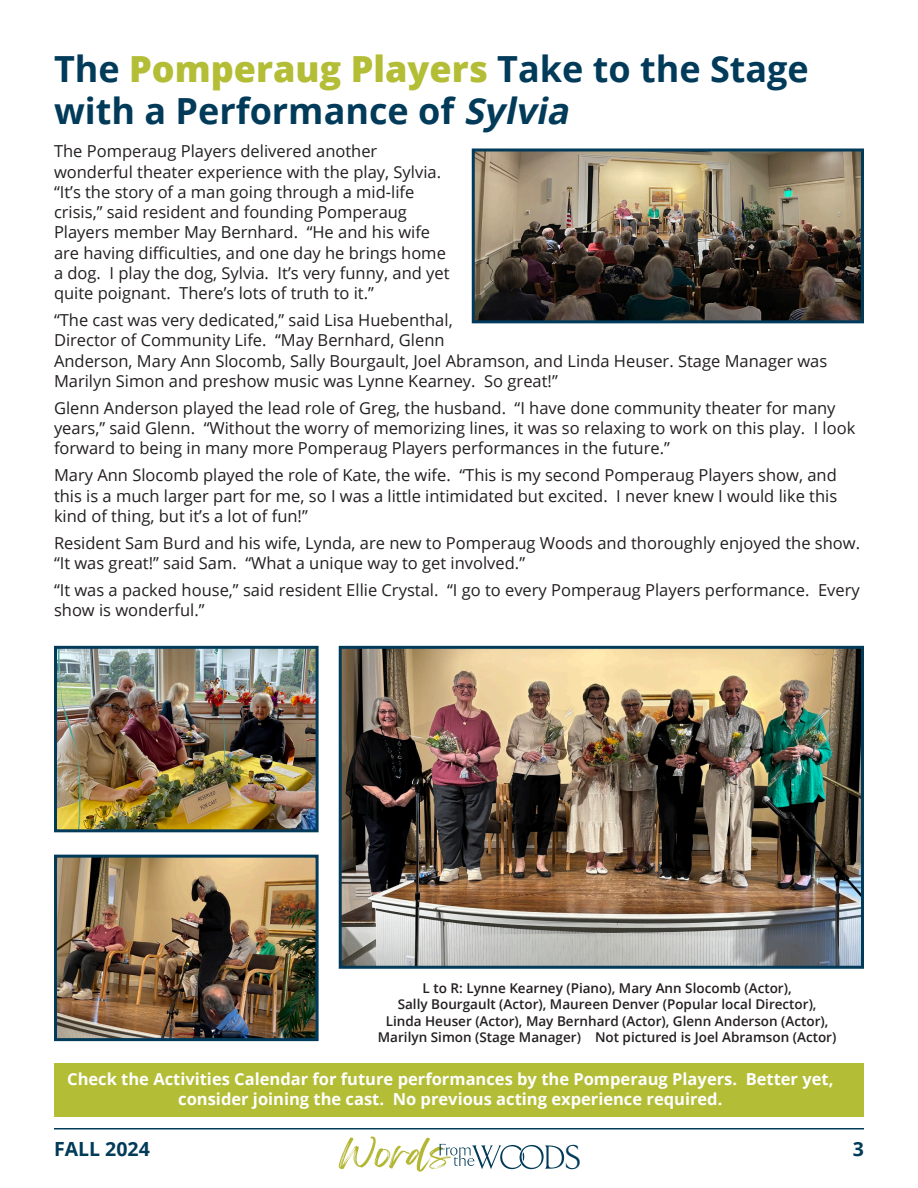
<style>
.page{position:relative;width:918px;height:1188px;background:#fff}
.page>*{position:absolute;margin:0;border:0;box-sizing:border-box;transform-origin:0 0}
.t1{font:700 36px/42px "Open Sans";color:#013b59}
.t2{font:300 35.25px "Arrow";color:#013b59}
.t3{font:700 19.5px "Open Sans";color:#013b59}
.t4{font:16.5px/20.2px "Open Sans";color:#231f20}
.t5{font:700 16.5px/20.2px "Open Sans";color:#fff;text-align:center}
.t6{font:600 13.5px/16.5px "Open Sans";color:#231f20;text-align:center}
.s1{font-weight:800;color:#b3bd35}
.s2{font-style:italic}
</style>
<div class="page">
<svg style="left:339px;top:1137px;width:225px;height:35px"></svg>
<hr style="left:54px;top:1128px;width:810px;height:2px;background:#013b59">
<div style="left:54px;top:1063px;width:810px;height:54px;background:#b3bd35"></div>
<img style="left:476px;top:152px;width:384px;height:167px">
<div style="left:472px;top:148px;width:392px;height:175px;border:3px solid #023b5a"></div>
<img style="left:58px;top:650px;width:257px;height:178px">
<div style="left:54px;top:646px;width:265px;height:186px;border:3px solid #023b5a"></div>
<img style="left:343px;top:650px;width:517px;height:315px">
<div style="left:339px;top:646px;width:525px;height:323px;border:3px solid #023b5a"></div>
<img style="left:58px;top:859px;width:257px;height:178px">
<div style="left:54px;top:855px;width:265px;height:186px;border:3px solid #023b5a"></div>
<p class="t1" style="left:54px;top:47px;width:756px">The <span class="s1">Pomperaug Players</span> Take to the Stage with a Performance of <span class="s2">Sylvia</span></p>
<p class="t4" style="left:54px;top:141px;width:397px">The Pomperaug Players delivered another wonderful theater experience with the play, Sylvia. “It’s the story of a man going through a mid-life crisis,” said resident and founding Pomperaug Players member May Bernhard. “He and his wife are having difficulties, and one day he brings home a dog. I play the dog, Sylvia. It’s very funny, and yet quite poignant. There’s lots of truth to it.”</p>
<p class="t4" style="left:54px;top:310px;width:775px">“The cast was very dedicated,” said Lisa Huebenthal,<br>Director of Community Life. “May Bernhard, Glenn<br>Anderson, Mary Ann Slocomb, Sally Bourgault, Joel Abramson, and Linda Heuser. Stage Manager was Marilyn Simon and preshow music was Lynne Kearney. So great!”</p>
<p class="t4" style="left:54px;top:397px;width:803px">Glenn Anderson played the lead role of Greg, the husband. “I have done community theater for many years,” said Glenn. “Without the worry of memorizing lines, it was so relaxing to work on this play. I look forward to being in many more Pomperaug Players performances in the future.”</p>
<p class="t4" style="left:54px;top:465px;width:785px;text-align:justify">Mary Ann Slocomb played the role of Kate, the wife. “This is my second Pomperaug Players show, and this is a much larger part for me, so I was a little intimidated but excited. I never knew I would like this kind of thing, but it’s a lot of fun!”</p>
<p class="t4" style="left:54px;top:532px;width:808px">Resident Sam Burd and his wife, Lynda, are new to Pomperaug Woods and thoroughly enjoyed the show. “It was great!” said Sam. “What a unique way to get involved.”</p>
<p class="t4" style="left:54px;top:580px;width:807px">“It was a packed house,” said resident Ellie Crystal. “I go to every Pomperaug Players performance. Every show is wonderful.”</p>
<p class="t6" style="left:378px;top:979px;width:460px">L to R: Lynne Kearney (Piano), Mary Ann Slocomb (Actor),<br>Sally Bourgault (Actor), Maureen Denver (Popular local Director),<br>Linda Heuser (Actor), May Bernhard (Actor), Glenn Anderson (Actor), Marilyn Simon (Stage Manager) Not pictured is Joel Abramson (Actor)</p>
<p class="t5" style="left:67px;top:1068px;width:768px">Check the Activities Calendar for future performances by the Pomperaug Players. Better yet, consider joining the cast. No previous acting experience required.</p>
<p class="t3" style="left:54px;top:1136px;width:97px">FALL 2024</p>
<p class="t3" style="left:853px;top:1136px;width:13px">3</p>
<p class="t2" style="left:566px;top:1139px;width:18px">S</p>
</div>
